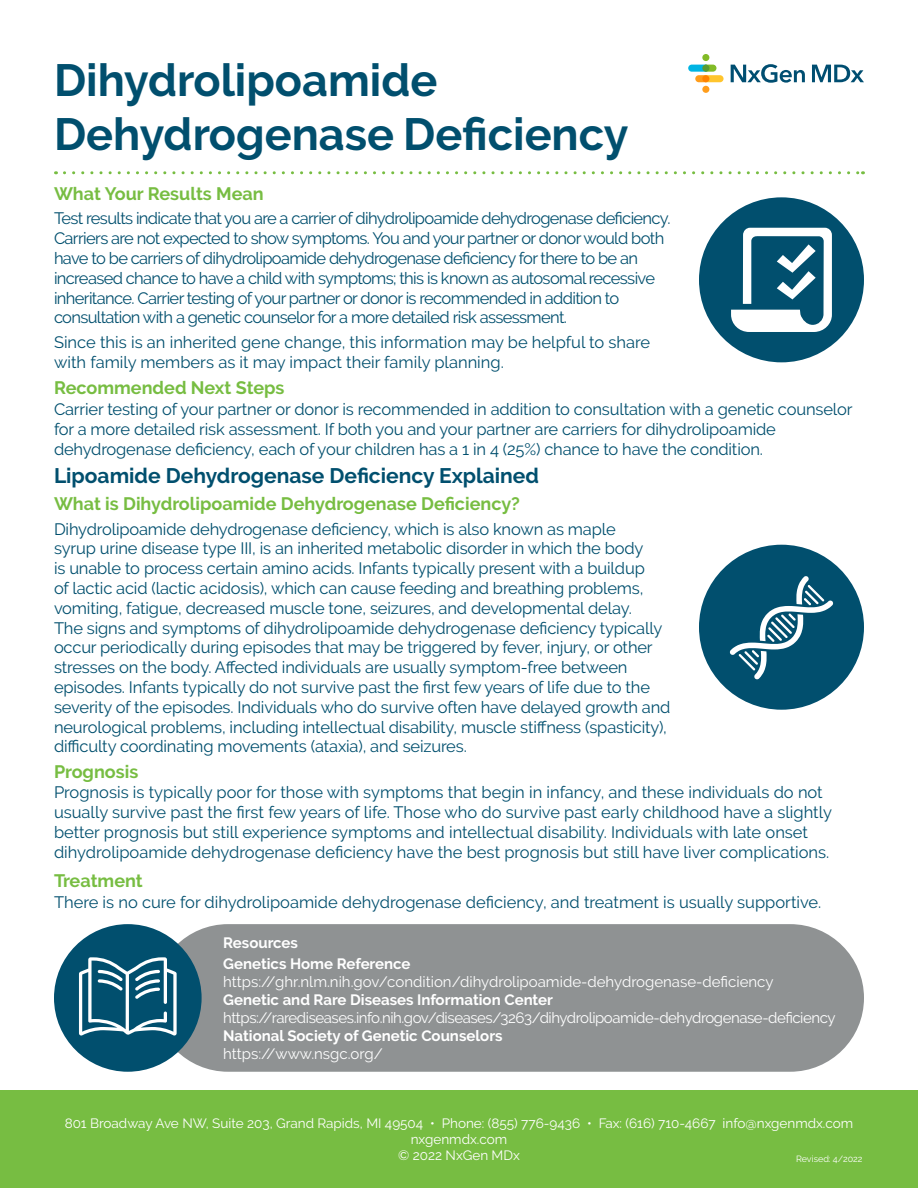
<style>
.page{position:relative;width:918px;height:1188px;background:#fff}
.page>*{position:absolute;margin:0;border:0;box-sizing:border-box;transform-origin:0 0}
.t1{font:700 45px/54px "Raleway";color:#014f6e}
.t2{font:700 21px "Raleway";color:#014f6e}
.t3{font:700 18px "Raleway";color:#77bd42}
.t4{font:16.5px/19.8px "Raleway";letter-spacing:-.01em;color:#014f6e}
.t5{font:16.5px/19.8px "Raleway";letter-spacing:-.04em;color:#014f6e}
.t6{font:700 15px "Raleway";color:#fff}
.t7{font:15px "Raleway";color:#fff}
.t8{font:15px "Raleway";letter-spacing:-.03em;color:#fff}
.t9{font:13.5px/16.2px "Raleway";color:#fff;text-align:center}
.t10{font:9px "Raleway";color:#fff}
</style>
<div class="page">
<div style="left:154px;top:924px;width:710px;height:148px;background:#8f9293;border-radius:74px"></div>
<div style="left:54px;top:924px;width:148px;height:148px;background:#014f6e;border-radius:50%"></div>
<svg style="left:79px;top:957px;width:98px;height:79px"></svg>
<svg style="left:812px;top:65px;width:52px;height:17px"></svg>
<svg style="left:731px;top:64px;width:74px;height:19px"></svg>
<svg style="left:688px;top:65px;width:36px;height:17px"></svg>
<div style="left:702px;top:54px;width:7px;height:7px;background:#82bb27;border-radius:50%"></div>
<div style="left:702px;top:86px;width:7px;height:7px;background:#ff9d1b;border-radius:50%"></div>
<div style="left:702px;top:65px;width:7px;height:7px;background:#589b31;border-radius:50%"></div>
<div style="left:702px;top:75px;width:7px;height:7px;background:#ff8200;border-radius:50%"></div>
<div style="left:699px;top:545px;width:165px;height:165px;background:#014f6e;border-radius:50%"></div>
<svg style="left:730px;top:576px;width:103px;height:104px"></svg>
<div style="left:699px;top:197px;width:165px;height:165px;background:#014f6e;border-radius:50%"></div>
<svg style="left:731px;top:228px;width:101px;height:104px"></svg>
<svg style="left:64px;top:171px;width:799px;height:3px"></svg>
<div style="left:0;top:1091px;width:918px;height:97px;background:#77bd42"></div>
<p class="t1" style="left:54px;top:54px;width:576px">Dihydrolipoamide<br>Dehydrogenase Deficiency</p>
<p class="t3" style="left:54px;top:183px;width:211px">What Your Results Mean</p>
<p class="t5" style="left:54px;top:209px;width:618px">Test results indicate that you are a carrier of dihydrolipoamide dehydrogenase deficiency.<br>Carriers are not expected to show symptoms. You and your partner or donor would both have to be carriers of dihydrolipoamide dehydrogenase deficiency for there to be an increased chance to have a child with symptoms; this is known as autosomal recessive inheritance. Carrier testing of your partner or donor is recommended in addition to consultation with a genetic counselor for a more detailed risk assessment.</p>
<p class="t4" style="left:54px;top:332px;width:598px">Since this is an inherited gene change, this information may be helpful to share with family members as it may impact their family planning.</p>
<p class="t3" style="left:54px;top:377px;width:232px">Recommended Next Steps</p>
<p class="t4" style="left:54px;top:399px;width:800px">Carrier testing of your partner or donor is recommended in addition to consultation with a genetic counselor for a more detailed risk assessment. If both you and your partner are carriers for dihydrolipoamide dehydrogenase deficiency, each of your children has a 1 in 4 (25%) chance to have the condition.</p>
<p class="t3" style="left:54px;top:493px;width:468px">What is Dihydrolipoamide Dehydrogenase Deficiency?</p>
<p class="t4" style="left:54px;top:519px;width:618px">Dihydrolipoamide dehydrogenase deficiency, which is also known as maple<br>syrup urine disease type III, is an inherited metabolic disorder in which the body<br>is unable to process certain amino acids. Infants typically present with a buildup<br>of lactic acid (lactic acidosis), which can cause feeding and breathing problems, vomiting, fatigue, decreased muscle tone, seizures, and developmental delay.<br>The signs and symptoms of dihydrolipoamide dehydrogenase deficiency typically occur periodically during episodes that may be triggered by fever, injury, or other stresses on the body. Affected individuals are usually symptom-free between episodes. Infants typically do not survive past the first few years of life due to the severity of the episodes. Individuals who do survive often have delayed growth and neurological problems, including intellectual disability, muscle stiffness (spasticity), difficulty coordinating movements (ataxia), and seizures.</p>
<p class="t2" style="left:54px;top:463px;width:487px">Lipoamide Dehydrogenase Deficiency Explained</p>
<p class="t3" style="left:54px;top:762px;width:86px">Prognosis</p>
<p class="t4" style="left:54px;top:782px;width:780px">Prognosis is typically poor for those with symptoms that begin in infancy, and these individuals do not usually survive past the first few years of life. Those who do survive past early childhood have a slightly better prognosis but still experience symptoms and intellectual disability. Individuals with late onset dihydrolipoamide dehydrogenase deficiency have the best prognosis but still have liver complications.</p>
<p class="t3" style="left:54px;top:870px;width:90px">Treatment</p>
<p class="t4" style="left:54px;top:892px;width:769px">There is no cure for dihydrolipoamide dehydrogenase deficiency, and treatment is usually supportive.</p>
<p class="t6" style="left:223px;top:935px;width:76px">Resources</p>
<p class="t6" style="left:223px;top:955px;width:189px">Genetics Home Reference</p>
<p class="t7" style="left:223px;top:973px;width:552px">https://ghr.nlm.nih.gov/condition/dihydrolipoamide-dehydrogenase-deficiency</p>
<p class="t6" style="left:223px;top:991px;width:331px">Genetic and Rare Diseases Information Center</p>
<p class="t8" style="left:223px;top:1009px;width:614px">https://rarediseases.info.nih.gov/diseases/3263/dihydrolipoamide-dehydrogenase-deficiency</p>
<p class="t6" style="left:223px;top:1027px;width:281px">National Society of Genetic Counselors</p>
<p class="t7" style="left:223px;top:1045px;width:161px">https://www.nsgc.org/</p>
<p class="t9" style="left:65px;top:1115px;width:790px">801 Broadway Ave NW, Suite 203, Grand Rapids, MI 49504 • Phone: (855) 776-9436 • Fax: (616) 710-4667 info@nxgenmdx.com nxgenmdx.com</p>
<p class="t9" style="left:398px;top:1147px;width:123px">© 2022 NxGen MDx</p>
<p class="t10" style="left:796px;top:1154px;width:68px">Revised: 4/2022</p>
</div>
